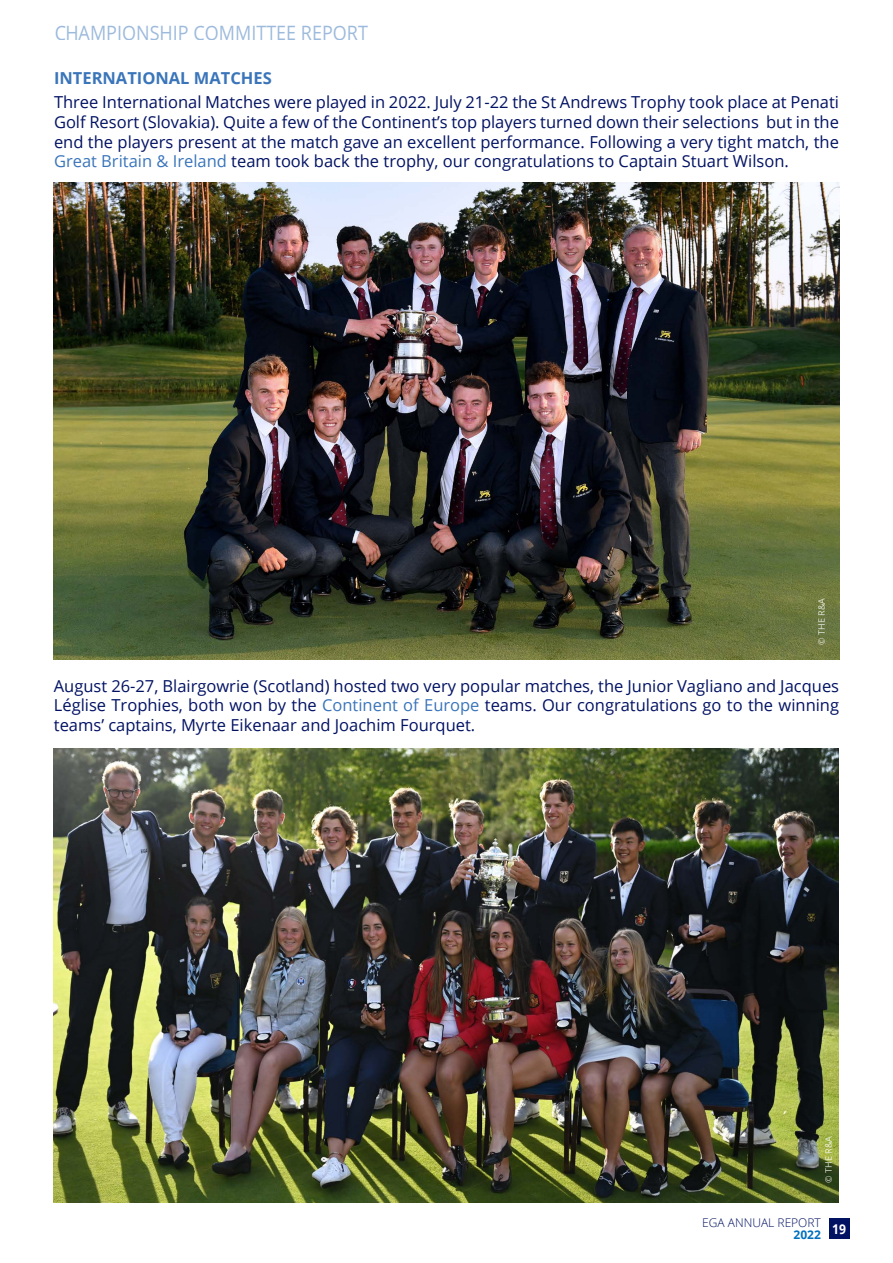
<style>
.page{position:relative;width:893px;height:1263px;background:#fff}
.page>*{position:absolute;margin:0;border:0;box-sizing:border-box;transform-origin:0 0}
.t1{font:19.8px "Open Sans";color:#3a75ba;scale:.91 1}
.t2{font:16.5px/19.8px "Open Sans";color:#021263;text-align:justify}
.t3{font:700 16.5px "Open Sans";color:#3a75ba}
.t4{font:700 13.5px "Open Sans";color:#fff;scale:.9 1}
.t5{font:300 12px "Open Sans";color:#021263}
.t6{font:700 12px "Open Sans";color:#0070c0}
.t7{font:9px "Open Sans";color:#fff}
.s1{color:#3a75ba}
</style>
<div class="page">
<div style="left:829px;top:1218px;width:20px;height:21px;background:#021263"></div>
<img style="left:54px;top:183px;width:785px;height:476px">
<img style="left:54px;top:748px;width:785px;height:454px">
<p class="t1" style="left:54px;top:19px;width:347px">CHAMPIONSHIP COMMITTEE REPORT</p>
<p class="t3" style="left:54px;top:66px;width:219px">INTERNATIONAL MATCHES</p>
<p class="t2" style="left:54px;top:92px;width:786px">Three International Matches were played in 2022. July 21-22 the St Andrews Trophy took place at Penati Golf Resort (Slovakia). Quite a few of the Continent’s top players turned down their selections but in the end the players present at the match gave an excellent performance. Following a very tight match, the <span class="s1">Great Britain &amp; Ireland</span> team took back the trophy, our congratulations to Captain Stuart Wilson.</p>
<p class="t7" style="left:815px;top:645px;width:48px;rotate:-90deg">© THE R&amp;A</p>
<p class="t2" style="left:54px;top:675px;width:787px">August 26-27, Blairgowrie (Scotland) hosted two very popular matches, the Junior Vagliano and Jacques Léglise Trophies, both won by the <span class="s1">Continent of Europe</span> teams. Our congratulations go to the winning teams’ captains, Myrte Eikenaar and Joachim Fourquet.</p>
<p class="t7" style="left:822px;top:1183px;width:48px;rotate:-90deg">© THE R&amp;A</p>
<p class="t5" style="left:702px;top:1214px;width:120px">EGA ANNUAL REPORT</p>
<p class="t6" style="left:793px;top:1226px;width:29px">2022</p>
<p class="t4" style="left:832px;top:1220px;width:17px">19</p>
</div>
